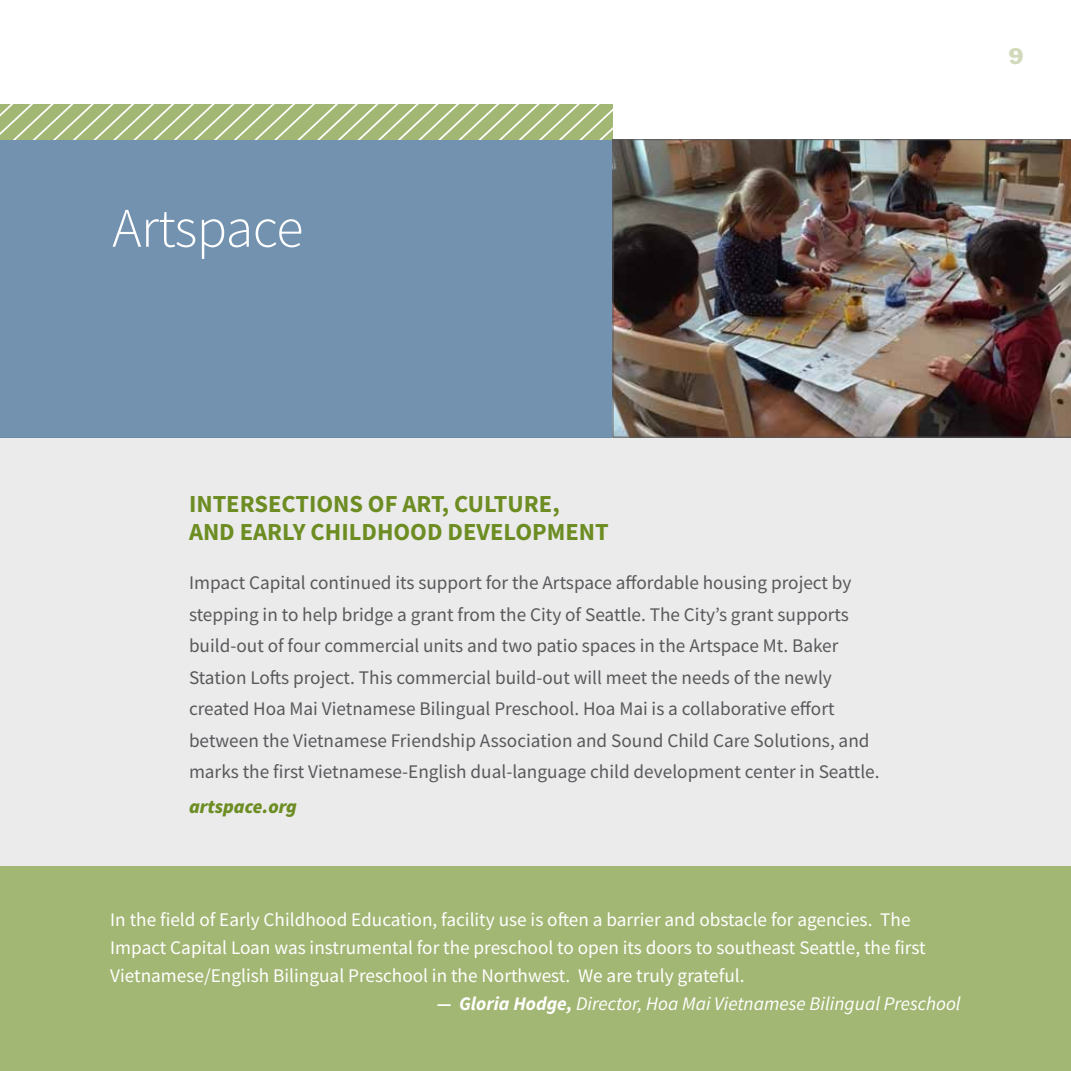
<style>
.page{position:relative;width:1071px;height:1071px;background:#fff}
.page>*{position:absolute;margin:0;border:0;box-sizing:border-box;transform-origin:0 0}
.t1{font:300 56px "Source Sans Pro";letter-spacing:-.01em;color:#fff}
.t2{font:700 24.5px/28px "Source Sans Pro";color:#6d8d23}
.t3{font:21px "Franklin Gothic";color:#d0daba}
.t4{font:19.25px/31.5px "Source Sans Pro";color:#58595b}
.t5{font:19.25px/28px "Source Sans Pro";color:#fff}
.t6{font:italic 19.25px "Source Sans Pro";color:#fff}
.t7{font:italic 900 19.25px "Source Sans Pro";color:#6d8d23}
.s1{font-weight:700}
</style>
<div class="page">
<svg style="left:0;top:104px;width:613px;height:36px;background:#aec085"></svg>
<div style="left:0;top:437px;width:1071px;height:429px;background:#ebebec"></div>
<div style="left:0;top:140px;width:613px;height:297px;background:#7392b0"></div>
<div style="left:0;top:866px;width:1071px;height:205px;background:#a3b774"></div>
<img style="left:613px;top:140px;width:458px;height:297px">
<h1 class="t1" style="left:112px;top:194px;width:193px">Artspace</h1>
<p class="t3" style="left:1009px;top:43px;width:17px">9</p>
<p class="t2" style="left:189px;top:490px;width:421px">INTERSECTIONS OF ART, CULTURE,<br>AND EARLY CHILDHOOD DEVELOPMENT</p>
<p class="t4" style="left:189px;top:567px;width:692px">Impact Capital continued its support for the Artspace affordable housing project by stepping in to help bridge a grant from the City of Seattle. The City’s grant supports build-out of four commercial units and two patio spaces in the Artspace Mt. Baker Station Lofts project. This commercial build-out will meet the needs of the newly created Hoa Mai Vietnamese Bilingual Preschool. Hoa Mai is a collaborative effort between the Vietnamese Friendship Association and Sound Child Care Solutions, and marks the first Vietnamese-English dual-language child development center in Seattle.</p>
<p class="t7" style="left:189px;top:794px;width:109px">artspace.org</p>
<p class="t5" style="left:110px;top:906px;width:817px">In the field of Early Childhood Education, facility use is often a barrier and obstacle for agencies. The<br>Impact Capital Loan was instrumental for the preschool to open its doors to southeast Seattle, the first<br>Vietnamese/English Bilingual Preschool in the Northwest. We are truly grateful.</p>
<p class="t6" style="left:437px;top:992px;width:526px"><span class="s1">— Gloria Hodge,</span> Director, Hoa Mai Vietnamese Bilingual Preschool</p>
</div>
